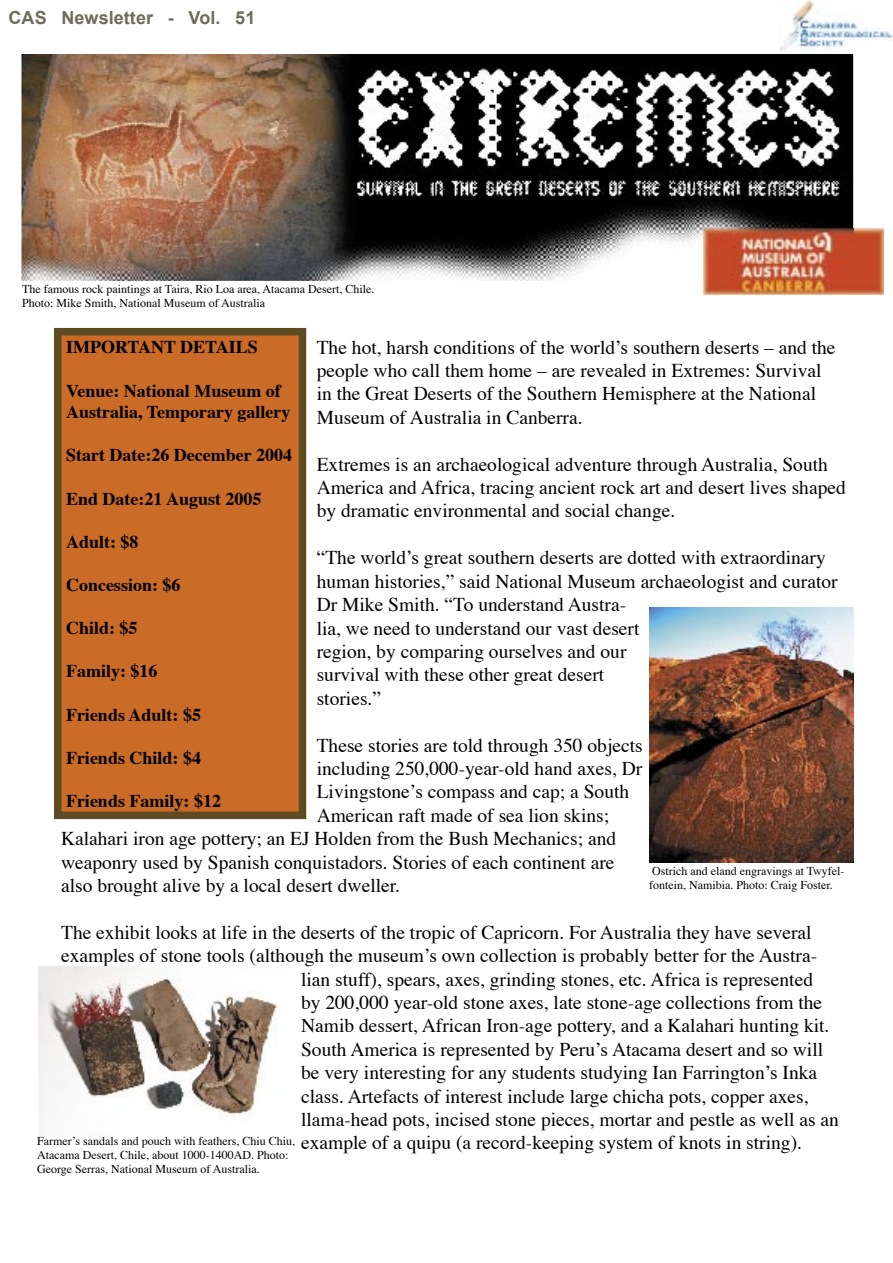
<style>
.page{position:relative;width:893px;height:1263px;background:#fff}
.page>*{position:absolute;margin:0;border:0;box-sizing:border-box;transform-origin:0 0}
.t1{font:19.5px/23.4px "Times";color:#000}
.t2{font:700 18px/21.6px "Times";color:#000}
.t3{font:700 18px "Arial";letter-spacing:.005em;color:#6e6d5b}
.t4{font:12px/14.4px "Times";color:#000}
</style>
<div class="page">
<svg style="left:54px;top:328px;width:252px;height:491px;background:#bf6726"></svg>
<img style="left:21px;top:54px;width:832px;height:227px">
<img style="left:703px;top:228px;width:181px;height:67px">
<img style="left:703px;top:228px;width:150px;height:53px">
<img style="left:649px;top:608px;width:204px;height:255px">
<img style="left:39px;top:966px;width:239px;height:151px">
<img style="left:779px;top:0;width:114px;height:53px">
<p class="t3" style="left:9px;top:7px;width:248px">CAS Newsletter - Vol. 51</p>
<p class="t4" style="left:22px;top:282px;width:354px">The famous rock paintings at Taira, Rio Loa area, Atacama Desert, Chile.<br>Photo: Mike Smith, National Museum of Australia</p>
<p class="t1" style="left:317px;top:337px;width:520px">The hot, harsh conditions of the worldʼs southern deserts – and the people who call them home – are revealed in Extremes: Survival in the Great Deserts of the Southern Hemisphere at the National Museum of Australia in Canberra.</p>
<p class="t1" style="left:317px;top:454px;width:531px">Extremes is an archaeological adventure through Australia, South<br>America and Africa, tracing ancient rock art and desert lives shaped by dramatic environmental and social change.</p>
<p class="t1" style="left:317px;top:547px;width:523px">“The worldʼs great southern deserts are dotted with extraordinary human histories,” said National Museum archaeologist and curator Dr Mike Smith. “To understand Austra-<br>lia, we need to understand our vast desert<br>region, by comparing ourselves and our<br>survival with these other great desert<br>stories.”</p>
<p class="t1" style="left:317px;top:734px;width:328px">These stories are told through 350 objects</p>
<p class="t1" style="left:317px;top:758px;width:327px">including 250,000-year-old hand axes, Dr</p>
<p class="t1" style="left:317px;top:781px;width:314px">Livingstoneʼs compass and cap; a South</p>
<p class="t1" style="left:317px;top:805px;width:294px">American raft made of sea lion skins;</p>
<p class="t1" style="left:61px;top:828px;width:557px">Kalahari iron age pottery; an EJ Holden from the Bush Mechanics; and</p>
<p class="t1" style="left:61px;top:851px;width:555px">weaponry used by Spanish conquistadors. Stories of each continent are</p>
<p class="t1" style="left:61px;top:875px;width:340px">also brought alive by a local desert dweller.</p>
<p class="t1" style="left:61px;top:922px;width:752px">The exhibit looks at life in the deserts of the tropic of Capricorn. For Australia they have several</p>
<p class="t1" style="left:61px;top:945px;width:758px">examples of stone tools (although the museumʼs own collection is probably better for the Austra-</p>
<p class="t1" style="left:301px;top:968px;width:513px">lian stuff), spears, axes, grinding stones, etc. Africa is represented</p>
<p class="t1" style="left:301px;top:992px;width:523px">by 200,000 year-old stone axes, late stone-age collections from the</p>
<p class="t1" style="left:301px;top:1015px;width:530px">Namib dessert, African Iron-age pottery, and a Kalahari hunting kit.</p>
<p class="t1" style="left:301px;top:1039px;width:524px">South America is represented by Peruʼs Atacama desert and so will</p>
<p class="t1" style="left:301px;top:1062px;width:518px">be very interesting for any students studying Ian Farringtonʼs Inka</p>
<p class="t1" style="left:301px;top:1085px;width:509px">class. Artefacts of interest include large chicha pots, copper axes,</p>
<p class="t1" style="left:301px;top:1109px;width:539px">llama-head pots, incised stone pieces, mortar and pestle as well as an</p>
<p class="t1" style="left:301px;top:1132px;width:502px">example of a quipu (a record-keeping system of knots in string).</p>
<p class="t2" style="left:66px;top:337px;width:193px">IMPORTANT DETAILS</p>
<p class="t2" style="left:66px;top:380px;width:226px">Venue: National Museum of<br>Australia, Temporary gallery</p>
<p class="t2" style="left:66px;top:445px;width:228px">Start Date:26 December 2004</p>
<p class="t2" style="left:66px;top:488px;width:197px">End Date:21 August 2005</p>
<p class="t2" style="left:66px;top:532px;width:74px">Adult: $8</p>
<p class="t2" style="left:66px;top:575px;width:116px">Concession: $6</p>
<p class="t2" style="left:66px;top:618px;width:73px">Child: $5</p>
<p class="t2" style="left:66px;top:661px;width:93px">Family: $16</p>
<p class="t2" style="left:66px;top:704px;width:137px">Friends Adult: $5</p>
<p class="t2" style="left:66px;top:748px;width:137px">Friends Child: $4</p>
<p class="t2" style="left:66px;top:791px;width:156px">Friends Family: $12</p>
<p class="t4" style="left:649px;top:864px;width:197px">Ostrich and eland engravings at Twyfel&shy;fontein, Namibia. Photo: Craig Foster.</p>
<p class="t4" style="left:37px;top:1134px;width:260px">Farmerʼs sandals and pouch with feathers, Chiu Chiu,<br>Atacama Desert, Chile, about 1000-1400AD. Photo:<br>George Serras, National Museum of Australia.</p>
</div>
